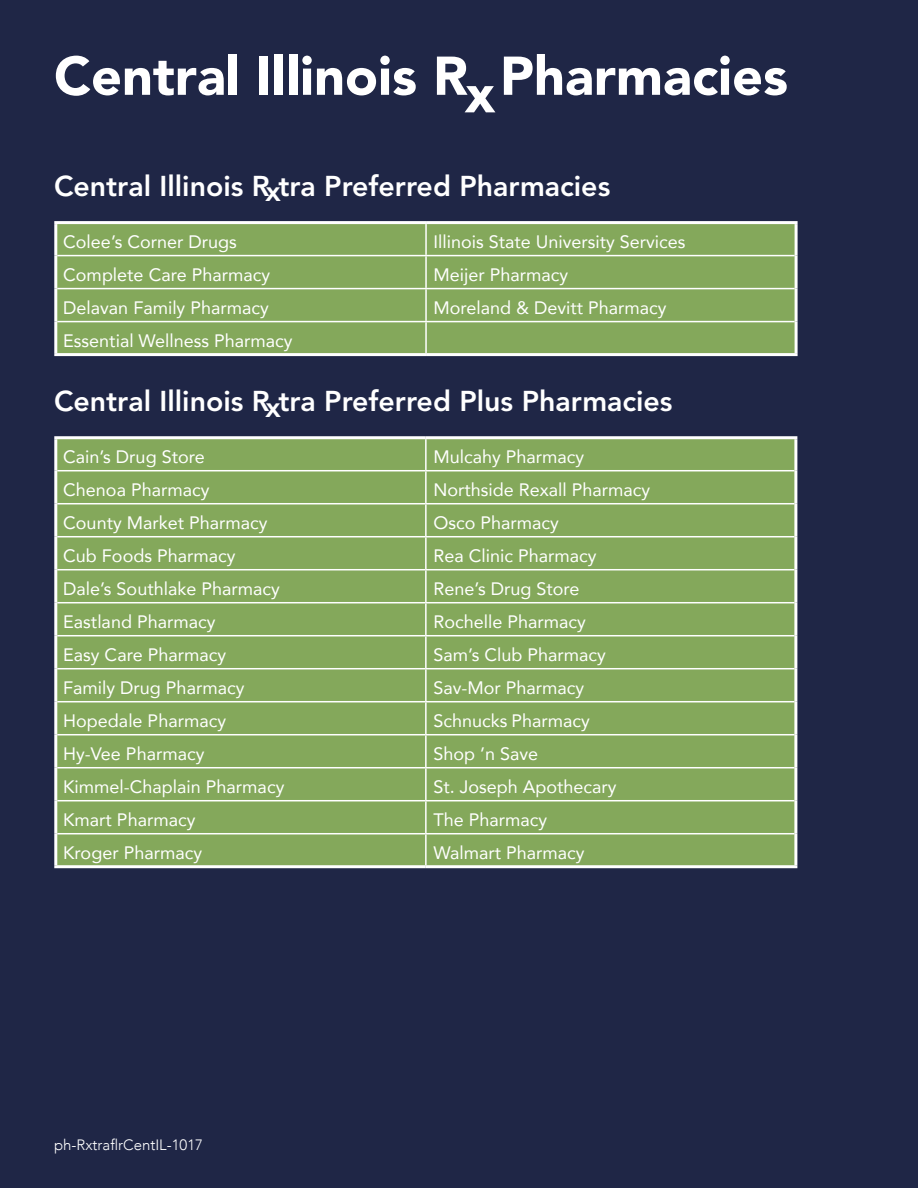
<style>
.page{position:relative;width:918px;height:1188px;background:#1f2646}
.page>*{position:absolute;margin:0;border:0;box-sizing:border-box;transform-origin:0 0}
.t1{font:900 54px "Avenir LT Std";color:#fff}
.t2{font:800 28.5px "Avenir LT Std";color:#fff}
.t3{font:18px "Avenir";color:#fff}
.t4{font:300 15px "Avenir";color:#fff}
</style>
<div class="page">
<svg style="left:57px;top:224px;width:738px;height:129px;background:#86a95e"></svg>
<hr style="left:54px;top:221px;width:372px;height:3px;background:#fff">
<hr style="left:54px;top:224px;width:3px;height:32px;background:#fff">
<hr style="left:426px;top:221px;width:372px;height:3px;background:#fff">
<hr style="left:795px;top:224px;width:3px;height:32px;background:#fff">
<hr style="left:54px;top:256px;width:3px;height:33px;background:#fff">
<hr style="left:795px;top:256px;width:3px;height:33px;background:#fff">
<hr style="left:54px;top:289px;width:3px;height:33px;background:#fff">
<hr style="left:795px;top:289px;width:3px;height:33px;background:#fff">
<hr style="left:54px;top:322px;width:3px;height:31px;background:#fff">
<hr style="left:795px;top:322px;width:3px;height:31px;background:#fff">
<hr style="left:54px;top:353px;width:372px;height:3px;background:#fff">
<hr style="left:426px;top:353px;width:372px;height:3px;background:#fff">
<hr style="left:425px;top:224px;width:2px;height:31px;background:#fff">
<hr style="left:425px;top:256px;width:2px;height:32px;background:#fff">
<hr style="left:425px;top:289px;width:2px;height:32px;background:#fff">
<hr style="left:57px;top:321px;width:369px;height:1px;background:#fff">
<hr style="left:426px;top:321px;width:369px;height:1px;background:#fff">
<hr style="left:425px;top:322px;width:2px;height:31px;background:#fff">
<hr style="left:57px;top:255px;width:369px;height:1px;background:#fff">
<hr style="left:426px;top:255px;width:369px;height:1px;background:#fff">
<hr style="left:57px;top:288px;width:369px;height:1px;background:#fff">
<hr style="left:426px;top:288px;width:369px;height:1px;background:#fff">
<div style="left:57px;top:439px;width:737px;height:426px;background:#84a85b"></div>
<hr style="left:425px;top:439px;width:2px;height:31px;background:#fff">
<hr style="left:425px;top:471px;width:2px;height:32px;background:#fff">
<hr style="left:425px;top:504px;width:2px;height:32px;background:#fff">
<hr style="left:425px;top:537px;width:2px;height:32px;background:#fff">
<hr style="left:425px;top:570px;width:2px;height:32px;background:#fff">
<hr style="left:425px;top:603px;width:2px;height:32px;background:#fff">
<hr style="left:425px;top:636px;width:2px;height:32px;background:#fff">
<hr style="left:425px;top:669px;width:2px;height:32px;background:#fff">
<hr style="left:425px;top:702px;width:2px;height:32px;background:#fff">
<hr style="left:425px;top:735px;width:2px;height:32px;background:#fff">
<hr style="left:425px;top:768px;width:2px;height:32px;background:#fff">
<hr style="left:425px;top:801px;width:2px;height:32px;background:#fff">
<hr style="left:425px;top:834px;width:2px;height:31px;background:#fff">
<hr style="left:57px;top:470px;width:369px;height:1px;background:#fff">
<hr style="left:426px;top:470px;width:368px;height:1px;background:#fff">
<hr style="left:57px;top:503px;width:369px;height:1px;background:#fff">
<hr style="left:426px;top:503px;width:368px;height:1px;background:#fff">
<hr style="left:57px;top:536px;width:369px;height:1px;background:#fff">
<hr style="left:426px;top:536px;width:368px;height:1px;background:#fff">
<hr style="left:57px;top:569px;width:369px;height:1px;background:#fff">
<hr style="left:426px;top:569px;width:368px;height:1px;background:#fff">
<hr style="left:57px;top:602px;width:369px;height:1px;background:#fff">
<hr style="left:426px;top:602px;width:368px;height:1px;background:#fff">
<hr style="left:57px;top:635px;width:369px;height:1px;background:#fff">
<hr style="left:426px;top:635px;width:368px;height:1px;background:#fff">
<hr style="left:57px;top:668px;width:369px;height:1px;background:#fff">
<hr style="left:426px;top:668px;width:368px;height:1px;background:#fff">
<hr style="left:57px;top:701px;width:369px;height:1px;background:#fff">
<hr style="left:426px;top:701px;width:368px;height:1px;background:#fff">
<hr style="left:57px;top:734px;width:369px;height:1px;background:#fff">
<hr style="left:426px;top:734px;width:368px;height:1px;background:#fff">
<hr style="left:57px;top:767px;width:369px;height:1px;background:#fff">
<hr style="left:426px;top:767px;width:368px;height:1px;background:#fff">
<hr style="left:57px;top:800px;width:369px;height:1px;background:#fff">
<hr style="left:426px;top:800px;width:368px;height:1px;background:#fff">
<hr style="left:57px;top:833px;width:369px;height:1px;background:#fff">
<hr style="left:426px;top:833px;width:368px;height:1px;background:#fff">
<hr style="left:54px;top:436px;width:372px;height:3px;background:#fff">
<hr style="left:54px;top:439px;width:3px;height:32px;background:#fff">
<hr style="left:426px;top:436px;width:371px;height:3px;background:#fff">
<hr style="left:794px;top:439px;width:3px;height:32px;background:#fff">
<hr style="left:54px;top:471px;width:3px;height:33px;background:#fff">
<hr style="left:794px;top:471px;width:3px;height:33px;background:#fff">
<hr style="left:54px;top:504px;width:3px;height:33px;background:#fff">
<hr style="left:794px;top:504px;width:3px;height:33px;background:#fff">
<hr style="left:54px;top:537px;width:3px;height:33px;background:#fff">
<hr style="left:794px;top:537px;width:3px;height:33px;background:#fff">
<hr style="left:54px;top:570px;width:3px;height:33px;background:#fff">
<hr style="left:794px;top:570px;width:3px;height:33px;background:#fff">
<hr style="left:54px;top:603px;width:3px;height:33px;background:#fff">
<hr style="left:794px;top:603px;width:3px;height:33px;background:#fff">
<hr style="left:54px;top:636px;width:3px;height:33px;background:#fff">
<hr style="left:794px;top:636px;width:3px;height:33px;background:#fff">
<hr style="left:54px;top:669px;width:3px;height:33px;background:#fff">
<hr style="left:794px;top:669px;width:3px;height:33px;background:#fff">
<hr style="left:54px;top:702px;width:3px;height:33px;background:#fff">
<hr style="left:794px;top:702px;width:3px;height:33px;background:#fff">
<hr style="left:54px;top:735px;width:3px;height:33px;background:#fff">
<hr style="left:794px;top:735px;width:3px;height:33px;background:#fff">
<hr style="left:54px;top:768px;width:3px;height:33px;background:#fff">
<hr style="left:794px;top:768px;width:3px;height:33px;background:#fff">
<hr style="left:54px;top:801px;width:3px;height:33px;background:#fff">
<hr style="left:794px;top:801px;width:3px;height:33px;background:#fff">
<hr style="left:54px;top:834px;width:3px;height:31px;background:#fff">
<hr style="left:794px;top:834px;width:3px;height:31px;background:#fff">
<hr style="left:54px;top:865px;width:372px;height:3px;background:#fff">
<hr style="left:426px;top:865px;width:371px;height:3px;background:#fff">
<p class="t1" style="left:54px;top:43px;width:736px">Central Illinois R Pharmacies</p>
<p class="t1" style="left:465px;top:61px;width:32px">x</p>
<p class="t2" style="left:54px;top:169px;width:558px">Central Illinois R tra Preferred Pharmacies</p>
<p class="t2" style="left:266px;top:174px;width:17px">x</p>
<p class="t3" style="left:63px;top:227px;width:175px">Colee’s Corner Drugs</p>
<p class="t3" style="left:434px;top:227px;width:254px">Illinois State University Services</p>
<p class="t3" style="left:63px;top:260px;width:208px">Complete Care Pharmacy</p>
<p class="t3" style="left:434px;top:260px;width:136px">Meijer Pharmacy</p>
<p class="t3" style="left:63px;top:293px;width:207px">Delavan Family Pharmacy</p>
<p class="t3" style="left:434px;top:293px;width:235px">Moreland &amp; Devitt Pharmacy</p>
<p class="t3" style="left:63px;top:326px;width:231px">Essential Wellness Pharmacy</p>
<p class="t2" style="left:54px;top:384px;width:620px">Central Illinois R tra Preferred Plus Pharmacies</p>
<p class="t2" style="left:266px;top:390px;width:17px">x</p>
<p class="t3" style="left:63px;top:443px;width:143px">Cain’s Drug Store</p>
<p class="t3" style="left:433px;top:443px;width:152px">Mulcahy Pharmacy</p>
<p class="t3" style="left:63px;top:476px;width:148px">Chenoa Pharmacy</p>
<p class="t3" style="left:433px;top:476px;width:218px">Northside Rexall Pharmacy</p>
<p class="t3" style="left:63px;top:509px;width:206px">County Market Pharmacy</p>
<p class="t3" style="left:433px;top:509px;width:127px">Osco Pharmacy</p>
<p class="t3" style="left:63px;top:542px;width:174px">Cub Foods Pharmacy</p>
<p class="t3" style="left:433px;top:542px;width:165px">Rea Clinic Pharmacy</p>
<p class="t3" style="left:63px;top:575px;width:218px">Dale’s Southlake Pharmacy</p>
<p class="t3" style="left:433px;top:575px;width:148px">Rene’s Drug Store</p>
<p class="t3" style="left:63px;top:608px;width:154px">Eastland Pharmacy</p>
<p class="t3" style="left:433px;top:608px;width:154px">Rochelle Pharmacy</p>
<p class="t3" style="left:63px;top:641px;width:164px">Easy Care Pharmacy</p>
<p class="t3" style="left:433px;top:641px;width:174px">Sam’s Club Pharmacy</p>
<p class="t3" style="left:63px;top:674px;width:183px">Family Drug Pharmacy</p>
<p class="t3" style="left:433px;top:674px;width:152px">Sav-Mor Pharmacy</p>
<p class="t3" style="left:63px;top:707px;width:164px">Hopedale Pharmacy</p>
<p class="t3" style="left:433px;top:707px;width:158px">Schnucks Pharmacy</p>
<p class="t3" style="left:63px;top:740px;width:143px">Hy-Vee Pharmacy</p>
<p class="t3" style="left:433px;top:740px;width:106px">Shop ’n Save</p>
<p class="t3" style="left:63px;top:773px;width:223px">Kimmel-Chaplain Pharmacy</p>
<p class="t3" style="left:433px;top:773px;width:185px">St. Joseph Apothecary</p>
<p class="t3" style="left:63px;top:806px;width:134px">Kmart Pharmacy</p>
<p class="t3" style="left:433px;top:806px;width:115px">The Pharmacy</p>
<p class="t3" style="left:63px;top:839px;width:140px">Kroger Pharmacy</p>
<p class="t3" style="left:433px;top:839px;width:153px">Walmart Pharmacy</p>
<p class="t4" style="left:54px;top:1136px;width:150px">ph-RxtraflrCentIL-1017</p>
</div>
